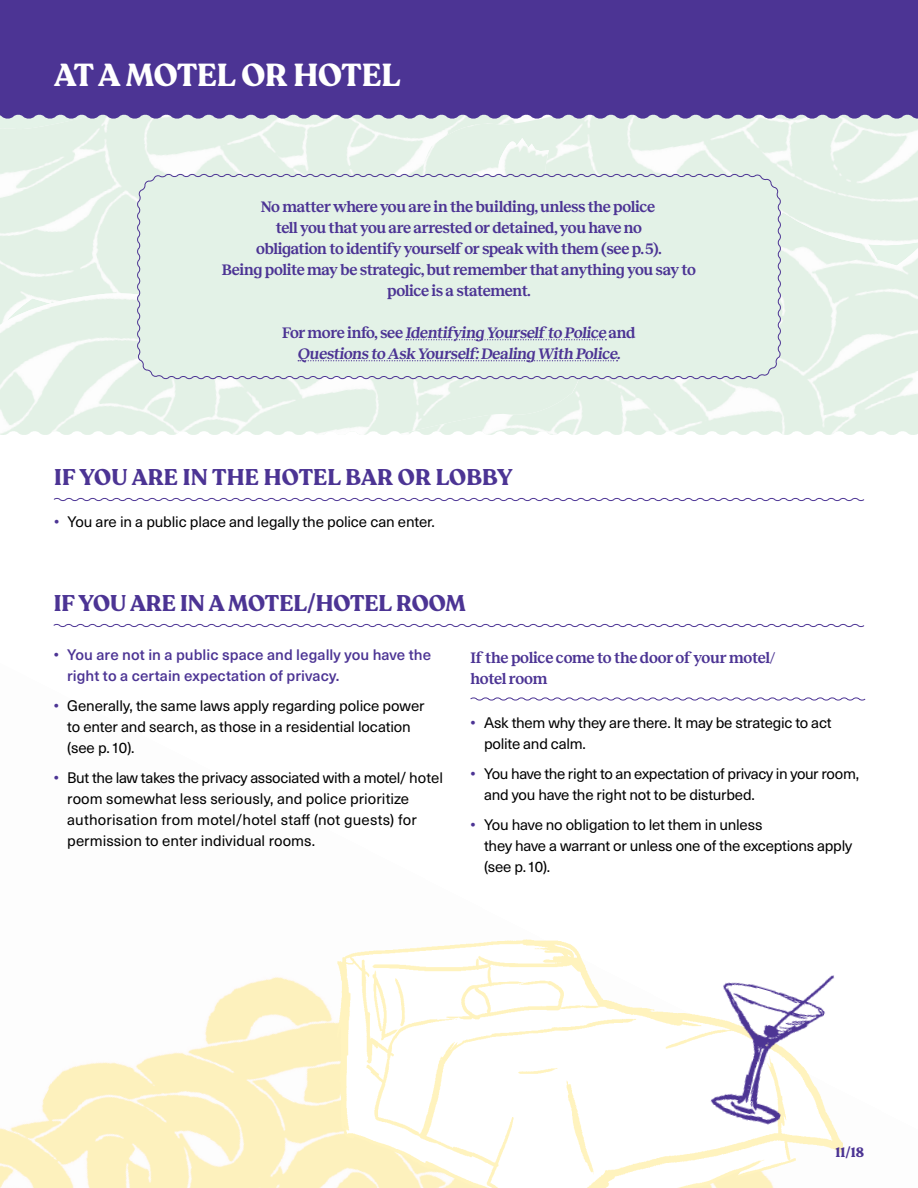
<style>
.page{position:relative;width:918px;height:1188px;background:#fff}
.page>*{position:absolute;margin:0;border:0;box-sizing:border-box;transform-origin:0 0}
.supratitlewhite{font:700 31.5px "Recoleta";letter-spacing:-.005em;color:#fff}
.title_level_2{font:700 22.5px "Recoleta";color:#4c3494}
.Highlight{font:600 15.75px/21px "Reckless";letter-spacing:-.025em;color:#4c3494;text-align:center}
.Highlight_substyle{font:600 15.75px/21px "Reckless";letter-spacing:-.02em;color:#4c3494}
.t1{font:15px/21px "Neue Haas Unica W1 G";letter-spacing:-.015em;color:#000}
.t2{font:500 15px/21px "Neue Haas Unica W1 G";letter-spacing:.005em;color:#4c3494}
.t3{font:700 13.5px "Recoleta";color:#4c3494}
.s1{font-weight:500;color:#4c3494}
</style>
<div class="page">
<img style="left:589px;top:403px;width:329px;height:32px">
<img style="left:0;top:119px;width:656px;height:289px">
<img style="left:415px;top:119px;width:503px;height:284px">
<img style="left:0;top:135px;width:589px;height:300px">
<div style="left:136px;top:173px;width:646px;height:207px;background:#e3f2e7"></div>
<img style="left:0;top:977px;width:333px;height:211px">
<svg style="left:53px;top:497px;width:812px;height:5px"></svg>
<div style="left:0;top:0;width:918px;height:119px;background:#4c3494"></div>
<svg style="left:406px;top:339px;width:200px;height:1px"></svg>
<svg style="left:298px;top:360px;width:320px;height:1px"></svg>
<svg style="left:53px;top:623px;width:812px;height:5px"></svg>
<img style="left:333px;top:939px;width:510px;height:249px">
<img style="left:682px;top:957px;width:161px;height:178px">
<svg style="left:470px;top:697px;width:396px;height:4px"></svg>
<p class="supratitlewhite" style="left:54px;top:55px;width:348px">AT A MOTEL OR HOTEL</p>
<p class="Highlight" style="left:222px;top:194px;width:475px">No matter where you are in the building, unless the police<br>tell you that you are arrested or detained, you have no<br>obligation to identify yourself or speak with them (see p.5).<br>Being polite may be strategic, but remember that anything you say to police is a statement.</p>
<p class="Highlight" style="left:282px;top:320px;width:355px">Fo r mo re i n fo, s e e Identifying Yourself to Police a nd<br>Questions to Ask Yourself:Dealing With Police.</p>
<p class="title_level_2" style="left:54px;top:463px;width:460px">IF YOU ARE IN THE HOTEL BAR OR LOBBY</p>
<p class="t1" style="left:54px;top:510px;width:383px"><span class="s1">•</span> You are in a public place and legally the police can enter.</p>
<p class="title_level_2" style="left:54px;top:589px;width:414px">IF YOU ARE IN A MOTEL/HOTEL ROOM</p>
<p class="t2" style="left:67px;top:643px;width:366px;text-indent:-14px">• You are not in a public space and legally you have the right to a certain expectation of privacy.</p>
<p class="t1" style="left:67px;top:695px;width:359px;text-indent:-14px"><span class="s1">•</span> Generally, the same laws apply regarding police power to enter and search, as those in a residential location (see p.10).</p>
<p class="t1" style="left:67px;top:767px;width:377px;text-indent:-14px"><span class="s1">•</span> But the law takes the privacy associated with a motel/ hotel room somewhat less seriously, and police prioritize authorisation from motel/hotel staff (not guests) for permission to enter individual rooms.</p>
<p class="Highlight_substyle" style="left:471px;top:646px;width:306px">If the police come to the door of your motel/ hotel room</p>
<p class="t1" style="left:484px;top:711px;width:349px;text-indent:-14px"><span class="s1">•</span> Ask them why they are there. It may be strategic to act polite and calm.</p>
<p class="t1" style="left:484px;top:762px;width:377px;text-indent:-14px"><span class="s1">•</span> You have the right to an expectation of privacy in your room, and you have the right not to be disturbed.</p>
<p class="t1" style="left:484px;top:813px;width:370px;text-indent:-14px"><span class="s1">•</span> You have no obligation to let them in unless<br>they have a warrant or unless one of the exceptions apply (see p.10).</p>
<p class="t3" style="left:836px;top:1143px;width:30px">11/18</p>
</div>
